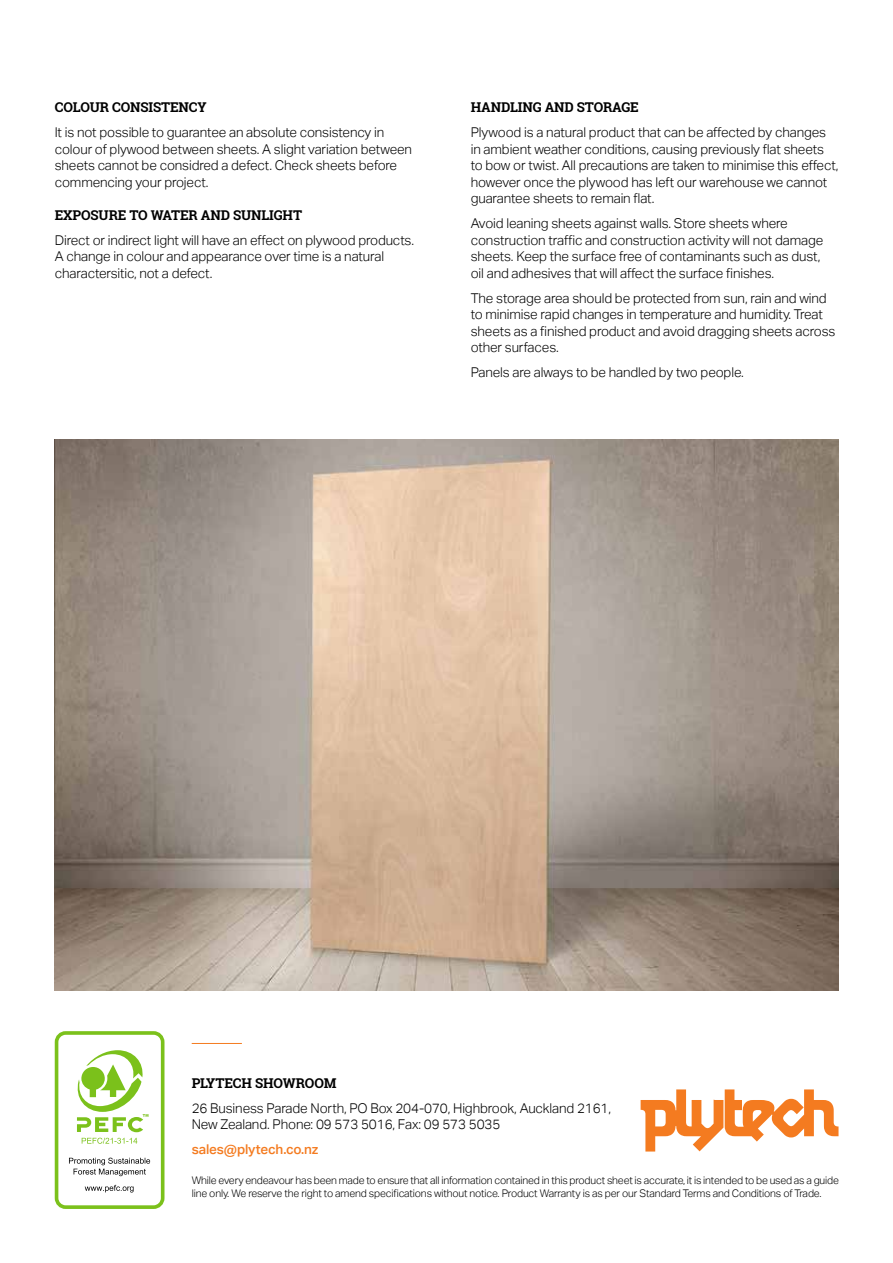
<style>
.page{position:relative;width:893px;height:1263px;background:#fff}
.page>*{position:absolute;margin:0;border:0;box-sizing:border-box;transform-origin:0 0}
.t1{font:300 13.5px/16.5px "Aktiv Grotesk";letter-spacing:-.01em;color:#000}
.t2{font:700 13.5px "Roboto Slab";letter-spacing:-.01em;color:#000}
.t3{font:500 13.5px "Aktiv Grotesk";letter-spacing:-.01em;color:#f47b20}
.t4{font:300 10.5px/13.5px "Aktiv Grotesk";letter-spacing:-.015em;color:#000}
</style>
<div class="page">
<img style="left:54px;top:440px;width:785px;height:550px">
<svg style="left:641px;top:1089px;width:197px;height:62px"></svg>
<hr style="left:192px;top:1043px;width:50px;height:1px;background:#f47b20">
<div style="left:55px;top:1031px;width:109px;height:178px;border:4px solid #7bc11b;border-radius:9px"></div>
<svg style="left:82px;top:1138px;width:55px;height:6px"></svg>
<svg style="left:69px;top:1158px;width:81px;height:18px"></svg>
<svg style="left:85px;top:1185px;width:49px;height:7px"></svg>
<svg style="left:77px;top:1050px;width:71px;height:82px"></svg>
<p class="t2" style="left:55px;top:98px;width:153px">COLOUR CONSISTENCY</p>
<p class="t1" style="left:55px;top:124px;width:359px">It is not possible to guarantee an absolute consistency in colour of plywood between sheets. A slight variation between sheets cannot be considred a defect. Check sheets before commencing your project.</p>
<p class="t2" style="left:55px;top:206px;width:249px">EXPOSURE TO WATER AND SUNLIGHT</p>
<p class="t1" style="left:55px;top:232px;width:361px">Direct or indirect light will have an effect on plywood products.<br>A change in colour and appearance over time is a natural charactersitic, not a defect.</p>
<p class="t2" style="left:471px;top:98px;width:170px">HANDLING AND STORAGE</p>
<p class="t1" style="left:471px;top:124px;width:369px">Plywood is a natural product that can be affected by changes in ambient weather conditions, causing previously flat sheets to bow or twist. All precautions are taken to minimise this effect, however once the plywood has left our warehouse we cannot guarantee sheets to remain flat.</p>
<p class="t1" style="left:471px;top:215px;width:354px">Avoid leaning sheets against walls. Store sheets where construction traffic and construction activity will not damage sheets. Keep the surface free of contaminants such as dust, oil and adhesives that will affect the surface finishes.</p>
<p class="t1" style="left:471px;top:290px;width:366px">The storage area should be protected from sun, rain and wind to minimise rapid changes in temperature and humidity. Treat sheets as a finished product and avoid dragging sheets across other surfaces.</p>
<p class="t1" style="left:471px;top:364px;width:274px">Panels are always to be handled by two people.</p>
<p class="t2" style="left:192px;top:1073px;width:146px">PLYTECH SHOWROOM</p>
<p class="t1" style="left:192px;top:1100px;width:421px">26 Business Parade North, PO Box 204-070, Highbrook, Auckland 2161,<br>New Zealand. Phone: 09 573 5016, Fax: 09 573 5035</p>
<p class="t3" style="left:192px;top:1141px;width:128px">sales@plytech.co.nz</p>
<p class="t4" style="left:192px;top:1173px;width:649px">While every endeavour has been made to ensure that all information contained in this product sheet is accurate, it is intended to be used as a guide line only. We reserve the right to amend specifications without notice. Product Warranty is as per our Standard Terms and Conditions of Trade.</p>
</div>
